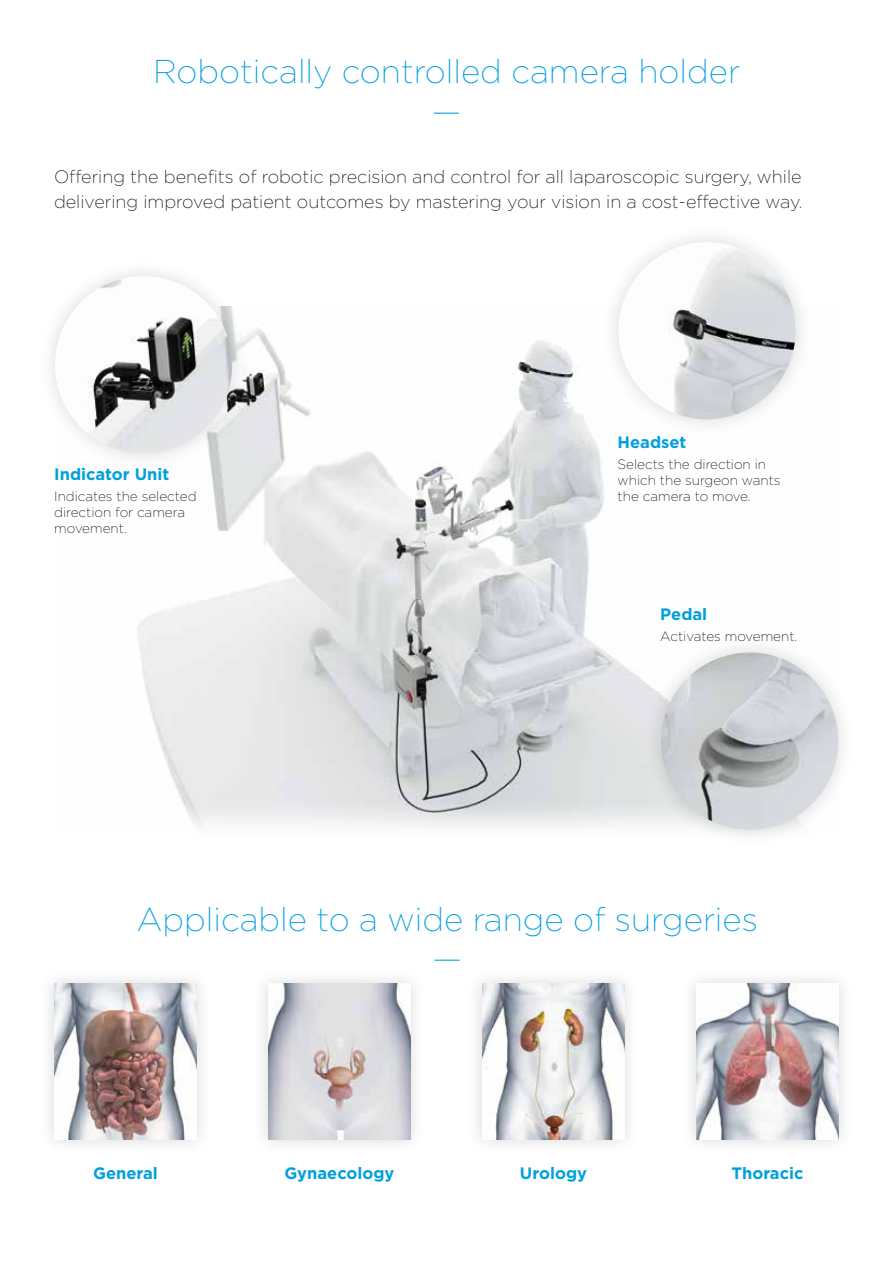
<style>
.page{position:relative;width:893px;height:1263px;background:#fff}
.page>*{position:absolute;margin:0;border:0;box-sizing:border-box;transform-origin:0 0}
.t1{font:200 33px/39.6px "Gotham";color:#00a0df;text-align:center}
.t2{font:200 18px/25.5px "Gotham";color:#000}
.t3{font:700 16.5px "Gotham";color:#00a0df}
.t4{font:200 13.5px/16.2px "Gotham";color:#000}
</style>
<div class="page">
<div style="left:38px;top:968px;width:175px;height:187px;background:#fafafa"></div>
<img style="left:54px;top:984px;width:143px;height:156px">
<div style="left:252px;top:968px;width:175px;height:187px;background:#fafafa"></div>
<img style="left:268px;top:984px;width:143px;height:156px">
<div style="left:466px;top:968px;width:175px;height:187px;background:#fafafa"></div>
<img style="left:482px;top:984px;width:143px;height:156px">
<div style="left:680px;top:968px;width:175px;height:187px;background:#000;opacity:.15"></div>
<img style="left:696px;top:984px;width:143px;height:156px">
<img style="left:137px;top:329px;width:505px;height:498px">
<div style="left:36px;top:258px;width:215px;height:214px;background:#000;opacity:.15"></div>
<img style="left:55px;top:276px;width:177px;height:177px;border-radius:89px">
<div style="left:642px;top:634px;width:215px;height:214px;background:#000;opacity:.15"></div>
<img style="left:661px;top:652px;width:177px;height:178px;border-radius:89px">
<div style="left:600px;top:223px;width:214px;height:215px;background:#000;opacity:.15"></div>
<img style="left:618px;top:242px;width:178px;height:177px;border-radius:89px">
<h1 class="t1" style="left:153px;top:52px;width:588px">Robotically controlled camera holder —</h1>
<p class="t2" style="left:54px;top:164px;width:750px">Offering the benefits of robotic precision and control for all laparoscopic surgery, while delivering improved patient outcomes by mastering your vision in a cost-effective way.</p>
<p class="t3" style="left:54px;top:465px;width:117px">Indicator Unit</p>
<p class="t4" style="left:54px;top:488px;width:144px">Indicates the selected direction for camera movement.</p>
<p class="t3" style="left:618px;top:433px;width:70px">Headset</p>
<p class="t4" style="left:618px;top:456px;width:164px">Selects the direction in which the surgeon wants the camera to move.</p>
<p class="t3" style="left:660px;top:605px;width:48px">Pedal</p>
<p class="t4" style="left:660px;top:628px;width:138px">Activates movement.</p>
<h1 class="t1" style="left:137px;top:899px;width:623px">Applicable to a wide range of surgeries —</h1>
<p class="t3" style="left:93px;top:1164px;width:66px">General</p>
<p class="t3" style="left:284px;top:1164px;width:112px">Gynaecology</p>
<p class="t3" style="left:520px;top:1164px;width:69px">Urology</p>
<p class="t3" style="left:731px;top:1164px;width:74px">Thoracic</p>
</div>
